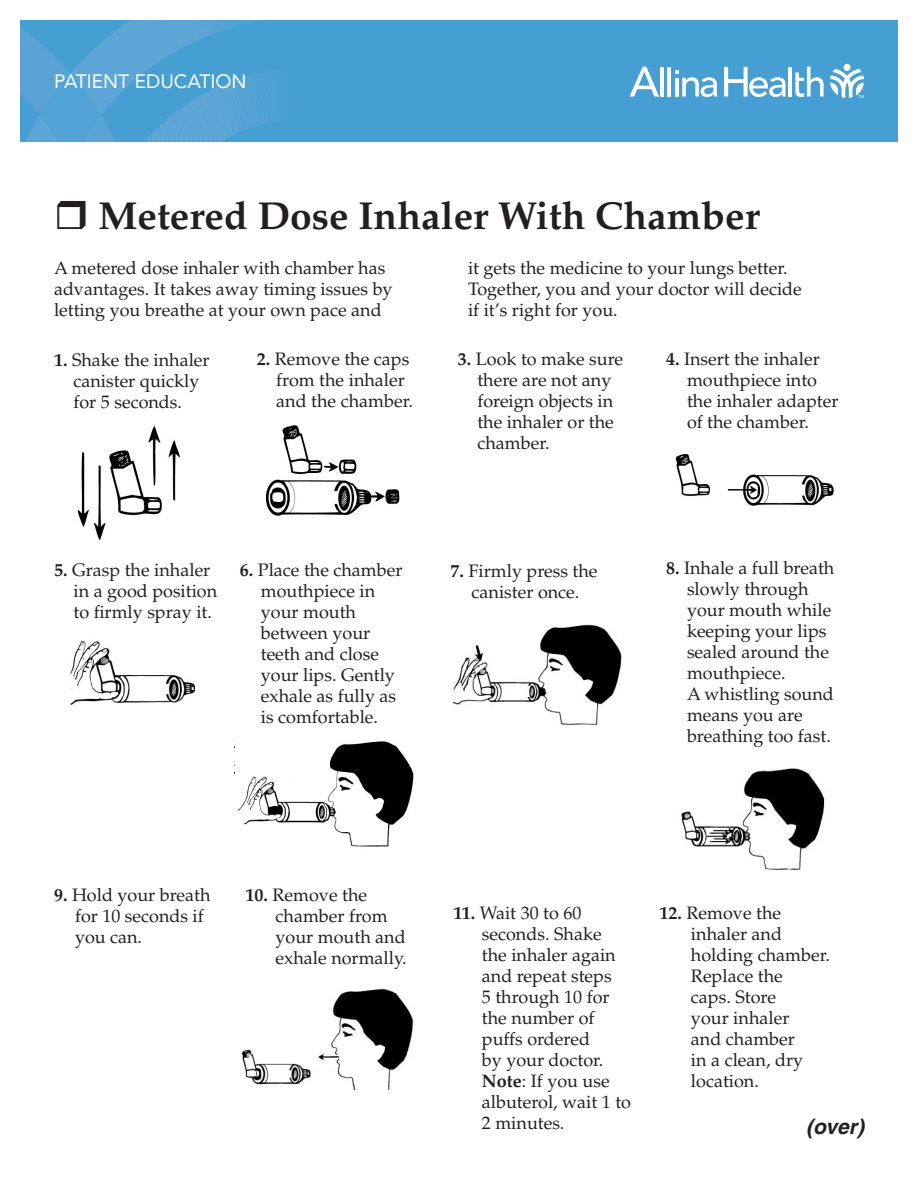
<style>
.page{position:relative;width:918px;height:1188px;background:#fff}
.page>*{position:absolute;margin:0;border:0;box-sizing:border-box;transform-origin:0 0}
.t1{font:700 39px "Palatino";color:#231f20}
.t2{font:italic 700 21px "Helvetica";color:#231f20}
.Kicker{font:19.2px "Avenir LT Std";color:#fff}
.Tip_body_copy{font:18px/21px "Palatino";color:#231f20}
.Body_copy{font:18px/21px "Palatino";color:#231f20}
.s1{font-weight:700}
</style>
<div class="page">
<div style="left:20px;top:20px;width:878px;height:122px;background:#459fd3"></div>
<svg style="left:20px;top:20px;width:257px;height:122px"></svg>
<svg style="left:830px;top:69px;width:34px;height:29px"></svg>
<div style="left:844px;top:64px;width:7px;height:7px;background:#fff;border-radius:50%"></div>
<hr style="left:660px;top:67px;width:4px;height:30px;background:#fff">
<hr style="left:667px;top:67px;width:4px;height:30px;background:#fff">
<hr style="left:789px;top:67px;width:3px;height:30px;background:#fff">
<svg style="left:795px;top:67px;width:29px;height:30px"></svg>
<svg style="left:675px;top:71px;width:42px;height:26px"></svg>
<svg style="left:629px;top:67px;width:30px;height:30px"></svg>
<svg style="left:724px;top:67px;width:62px;height:30px"></svg>
<img style="left:77px;top:425px;width:103px;height:115px">
<div style="left:118px;top:530px;width:30px;height:16px;background:#fff"></div>
<img style="left:265px;top:425px;width:135px;height:91px">
<div style="left:262px;top:420px;width:8px;height:16px;background:#fff"></div>
<img style="left:675px;top:454px;width:159px;height:52px">
<div style="left:783px;top:451px;width:64px;height:21px;background:#fff"></div>
<div style="left:671px;top:498px;width:38px;height:11px;background:#fff"></div>
<img style="left:70px;top:641px;width:125px;height:64px">
<div style="left:167px;top:639px;width:54px;height:19px;background:#fff"></div>
<div style="left:110px;top:704px;width:53px;height:9px;background:#fff"></div>
<img style="left:238px;top:741px;width:176px;height:106px">
<div style="left:235px;top:740px;width:77px;height:36px;background:#fff"></div>
<img style="left:453px;top:624px;width:169px;height:102px">
<img style="left:681px;top:768px;width:144px;height:102px">
<div style="left:661px;top:763px;width:58px;height:42px;background:#fff"></div>
<img style="left:242px;top:988px;width:172px;height:103px">
<div style="left:236px;top:984px;width:25px;height:31px;background:#fff"></div>
<p class="Kicker" style="left:54px;top:70px;width:194px">PATIENT EDUCATION</p>
<p class="t1" style="left:99px;top:193px;width:663px">Metered Dose Inhaler With Chamber</p>
<p class="Body_copy" style="left:54px;top:257px;width:340px">A metered dose inhaler with chamber has advantages. It takes away timing issues by letting you breathe at your own pace and</p>
<p class="Body_copy" style="left:468px;top:257px;width:335px">it gets the medicine to your lungs better.<br>Together, you and your doctor will decide if it’s right for you.</p>
<p class="Tip_body_copy" style="left:54px;top:349px;width:157px;text-align:center"><span class="s1">1.</span> Shake the inhaler canister quickly<br>for 5 seconds.</p>
<p class="Tip_body_copy" style="left:276px;top:348px;width:138px;text-indent:-19px"><span class="s1">2.</span> Remove the caps from the inhaler and the chamber.</p>
<p class="Tip_body_copy" style="left:687px;top:348px;width:153px;text-indent:-21px"><span class="s1">4.</span> Insert the inhaler mouthpiece into the inhaler adapter of the chamber.</p>
<p class="Tip_body_copy" style="left:477px;top:348px;width:147px;text-indent:-19px"><span class="s1">3.</span> Look to make sure there are not any foreign objects in the inhaler or the chamber.</p>
<p class="Tip_body_copy" style="left:73px;top:560px;width:145px;text-indent:-19px"><span class="s1">5.</span> Grasp the inhaler in a good position to firmly spray it.</p>
<p class="Tip_body_copy" style="left:261px;top:560px;width:143px;text-indent:-21px"><span class="s1">6.</span> Place the chamber mouthpiece in your mouth between your teeth and close your lips. Gently exhale as fully as is comfortable.</p>
<p class="Tip_body_copy" style="left:451px;top:561px;width:148px;text-align:center"><span class="s1">7.</span> Firmly press the canister once.</p>
<p class="Tip_body_copy" style="left:687px;top:558px;width:149px;text-indent:-21px"><span class="s1">8.</span> Inhale a full breath slowly through your mouth while keeping your lips sealed around the mouthpiece.<br>A whistling sound means you are breathing too fast.</p>
<p class="Tip_body_copy" style="left:75px;top:885px;width:137px;text-indent:-21px"><span class="s1">9.</span> Hold your breath for 10 seconds if you can.</p>
<p class="Tip_body_copy" style="left:276px;top:885px;width:133px;text-indent:-30px"><span class="s1">10.</span> Remove the chamber from your mouth and exhale normally.</p>
<p class="Tip_body_copy" style="left:482px;top:903px;width:151px;text-indent:-28px"><span class="s1">11.</span> Wait 30 to 60 seconds. Shake<br>the inhaler again and repeat steps<br>5 through 10 for the number of puffs ordered<br>by your doctor.<br><span class="s1">Note</span>: If you use albuterol, wait 1 to<br>2 minutes.</p>
<p class="Tip_body_copy" style="left:691px;top:903px;width:140px;text-indent:-32px"><span class="s1">12.</span> Remove the inhaler and holding chamber.<br>Replace the<br>caps. Store<br>your inhaler<br>and chamber<br>in a clean, dry location.</p>
<p class="t2" style="left:806px;top:1114px;width:59px">(over)</p>
</div>
